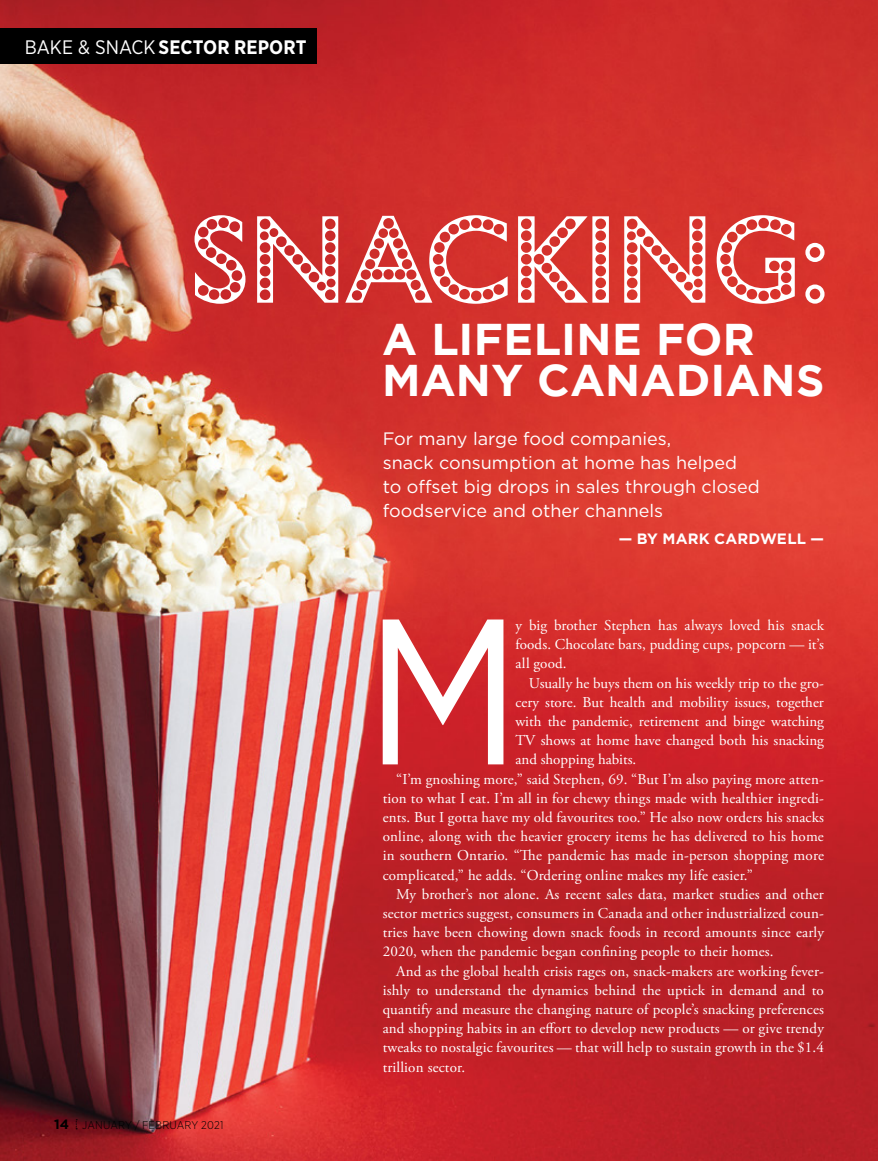
<style>
.page{position:relative;width:878px;height:1161px;background:#fff}
.page>*{position:absolute;margin:0;border:0;box-sizing:border-box;transform-origin:0 0}
.t1{font:207px "Gotham Narrow";color:#fff}
.t2{font:700 44.4px/41.4px "Gotham";letter-spacing:.005em;color:#fff}
.t3{font:700 19.5px "Gotham Narrow";letter-spacing:.005em;color:#fff}
.t4{font:18px/24px "Gotham";color:#fff}
.t5{font:15px/19.2px "Adobe Garamond Pro";letter-spacing:.01em;color:#fff;text-align:justify}
.t6{font:700 15px "Gotham";letter-spacing:.01em;color:#fff}
.t7{font:300 11.25px "Gotham Narrow";letter-spacing:.015em;color:#000}
.s1{font-weight:400}
.s2{font-family:"Gotham";font-weight:700;font-size:13.5px}
</style>
<div class="page">
<img style="left:0;top:0;width:878px;height:1161px">
<div style="left:0;top:29px;width:316px;height:35px;background:#000"></div>
<svg style="left:194px;top:215px;width:630px;height:89px;fill:#d6322c"></svg>
<h3 class="t3" style="left:25px;top:35px;width:283px"><span class="s1">BAKE &amp; SNACK</span>SECTOR REPORT</h3>
<p class="t7" style="left:54px;top:1118px;width:171px"><span class="s2">14</span> JANUARY / FEBRUARY 2021</p>
<h2 class="t2" style="left:382px;top:317px;width:444px">A LIFELINE FOR<br>MANY CANADIANS</h2>
<p class="t4" style="left:382px;top:427px;width:378px">For many large food companies,<br>snack consumption at home has helped to offset big drops in sales through closed foodservice and other channels</p>
<p class="t6" style="left:618px;top:530px;width:207px">— BY MARK CARDWELL —</p>
<h1 class="t1" style="left:365px;top:563px;width:157px">M</h1>
<p class="t5" style="left:515px;top:616px;width:310px">y big brother Stephen has always loved his snack foods. Chocolate bars, pudding cups, popcorn — it’s all good.</p>
<p class="t5" style="left:529px;top:674px;width:296px">Usually he buys them on his weekly trip to the gro-</p>
<p class="t5" style="left:515px;top:693px;width:310px">cery store. But health and mobility issues, together</p>
<p class="t5" style="left:515px;top:712px;width:310px">with the pandemic, retirement and binge watching</p>
<p class="t5" style="left:515px;top:731px;width:310px">TV shows at home have changed both his snacking</p>
<p class="t5" style="left:515px;top:751px;width:122px">and shopping habits.</p>
<p class="t5" style="left:396px;top:770px;width:429px">“I’m gnoshing more,” said Stephen, 69. “But I’m also paying more atten-</p>
<p class="t5" style="left:382px;top:789px;width:442px">tion to what I eat. I’m all in for chewy things made with healthier ingredi-</p>
<p class="t5" style="left:382px;top:808px;width:443px">ents. But I gotta have my old favourites too.” He also now orders his snacks</p>
<p class="t5" style="left:382px;top:827px;width:442px">online, along with the heavier grocery items he has delivered to his home</p>
<p class="t5" style="left:382px;top:847px;width:443px">in southern Ontario. “The pandemic has made in-person shopping more</p>
<p class="t5" style="left:382px;top:866px;width:372px">complicated,” he adds. “Ordering online makes my life easier.”</p>
<p class="t5" style="left:396px;top:885px;width:429px">My brother’s not alone. As recent sales data, market studies and other</p>
<p class="t5" style="left:382px;top:904px;width:442px">sector metrics suggest, consumers in Canada and other industrialized coun-</p>
<p class="t5" style="left:382px;top:923px;width:442px">tries have been chowing down snack foods in record amounts since early</p>
<p class="t5" style="left:382px;top:943px;width:392px">2020, when the pandemic began confining people to their homes.</p>
<p class="t5" style="left:396px;top:962px;width:429px">And as the global health crisis rages on, snack-makers are working fever-</p>
<p class="t5" style="left:382px;top:981px;width:442px">ishly to understand the dynamics behind the uptick in demand and to</p>
<p class="t5" style="left:382px;top:1000px;width:443px">quantify and measure the changing nature of people’s snacking preferences</p>
<p class="t5" style="left:382px;top:1019px;width:443px">and shopping habits in an effort to develop new products — or give trendy</p>
<p class="t5" style="left:382px;top:1039px;width:443px">tweaks to nostalgic favourites — that will help to sustain growth in the $1.4</p>
<p class="t5" style="left:382px;top:1058px;width:84px">trillion sector.</p>
</div>
